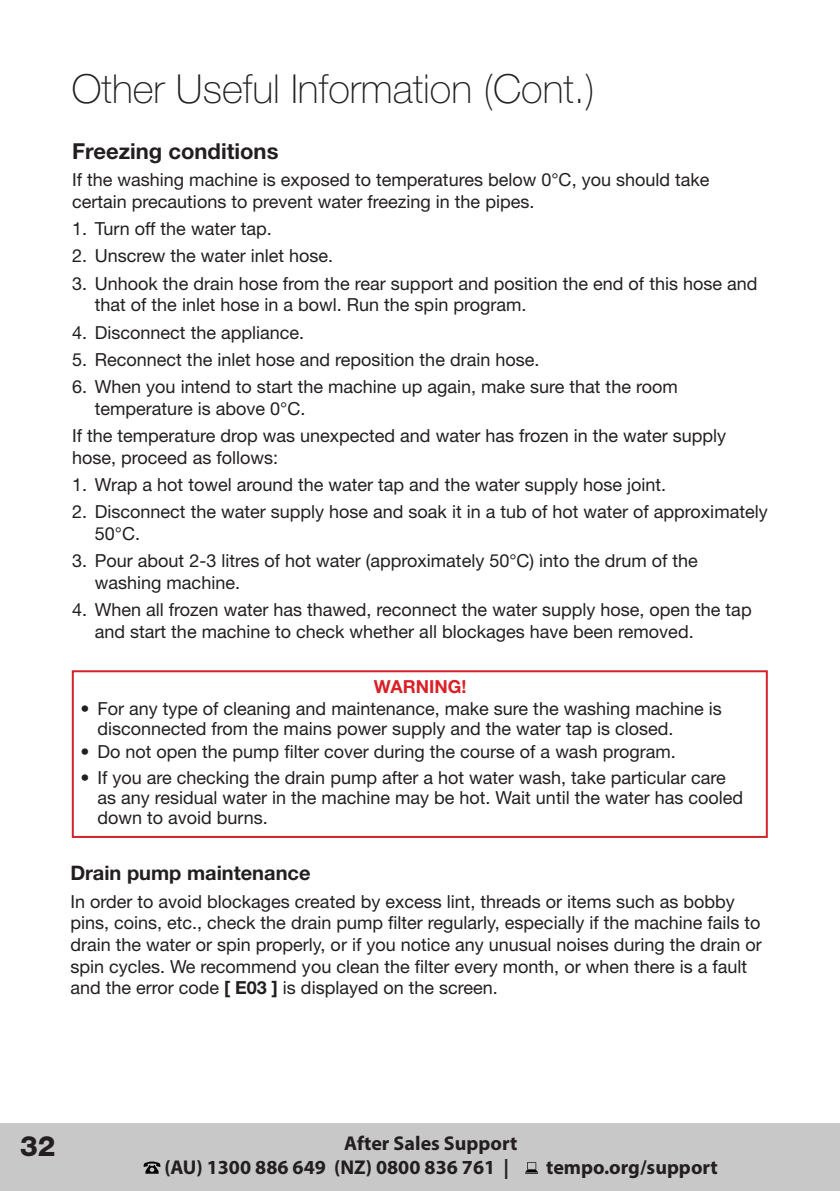
<style>
.page{position:relative;width:840px;height:1191px;background:#fff}
.page>*{position:absolute;margin:0;border:0;box-sizing:border-box;transform-origin:0 0}
.Big_Heading{font:100 40px "Helvetica Neue";color:#231f20}
.t1{font:800 28px "Helvetica Neue";color:#231f20}
.t2{font:700 22px "Helvetica Neue";color:#231f20}
.t3{font:700 20px/24px "Myriad Pro";color:#231f20}
.Sub_Sub_heading_-_sm{font:700 20px "Helvetica Neue";color:#231f20}
.Sub_Sub_heading_-_sm-2{font:18px/21.6px "Helvetica Neue";color:#231f20}
.body{font:700 18px "Helvetica Neue";color:#da2128}
.s1{font-weight:700}
</style>
<div class="page">
<div style="left:0;top:1123px;width:839px;height:68px;background:#c8c8c9"></div>
<svg style="left:143px;top:1161px;width:17px;height:12px"></svg>
<svg style="left:525px;top:1162px;width:13px;height:11px"></svg>
<div style="left:72px;top:670px;width:695px;height:168px;border:2px solid #d1232a"></div>
<p class="Big_Heading" style="left:72px;top:66px;width:524px">Other Useful Information (Cont.)</p>
<p class="t2" style="left:72px;top:137px;width:208px">Freezing conditions</p>
<p class="Sub_Sub_heading_-_sm-2" style="left:72px;top:169px;width:638px">If the washing machine is exposed to temperatures below 0°C, you should take certain precautions to prevent water freezing in the pipes.</p>
<p class="Sub_Sub_heading_-_sm-2" style="left:72px;top:218px;width:201px">1. Turn off the water tap.</p>
<p class="Sub_Sub_heading_-_sm-2" style="left:72px;top:245px;width:262px">2. Unscrew the water inlet hose.</p>
<p class="Sub_Sub_heading_-_sm-2" style="left:95px;top:272px;width:663px;text-indent:-23px">3. Unhook the drain hose from the rear support and position the end of this hose and that of the inlet hose in a bowl. Run the spin program.</p>
<p class="Sub_Sub_heading_-_sm-2" style="left:72px;top:321px;width:233px">4. Disconnect the appliance.</p>
<p class="Sub_Sub_heading_-_sm-2" style="left:72px;top:348px;width:468px">5. Reconnect the inlet hose and reposition the drain hose.</p>
<p class="Sub_Sub_heading_-_sm-2" style="left:95px;top:376px;width:584px;text-indent:-23px">6. When you intend to start the machine up again, make sure that the room temperature is above 0°C.</p>
<p class="Sub_Sub_heading_-_sm-2" style="left:72px;top:424px;width:655px">If the temperature drop was unexpected and water has frozen in the water supply hose, proceed as follows:</p>
<p class="Sub_Sub_heading_-_sm-2" style="left:72px;top:473px;width:595px">1. Wrap a hot towel around the water tap and the water supply hose joint.</p>
<p class="Sub_Sub_heading_-_sm-2" style="left:95px;top:501px;width:674px;text-indent:-23px">2. Disconnect the water supply hose and soak it in a tub of hot water of approximately<br>50°C.</p>
<p class="Sub_Sub_heading_-_sm-2" style="left:95px;top:549px;width:604px;text-indent:-23px">3. Pour about 2-3 litres of hot water (approximately 50°C) into the drum of the washing machine.</p>
<p class="Sub_Sub_heading_-_sm-2" style="left:95px;top:598px;width:658px;text-indent:-23px">4. When all frozen water has thawed, reconnect the water supply hose, open the tap and start the machine to check whether all blockages have been removed.</p>
<p class="body" style="left:373px;top:675px;width:94px">WARNING!</p>
<p class="Sub_Sub_heading_-_sm-2" style="left:97px;top:699px;width:625px;line-height:20px;text-indent:-17px">• For any type of cleaning and maintenance, make sure the washing machine is disconnected from the mains power supply and the water tap is closed.</p>
<p class="Sub_Sub_heading_-_sm-2" style="left:80px;top:741px;width:596px">• Do not open the pump filter cover during the course of a wash program.</p>
<p class="Sub_Sub_heading_-_sm-2" style="left:97px;top:767px;width:647px;line-height:20px;text-indent:-17px">• If you are checking the drain pump after a hot water wash, take particular care as any residual water in the machine may be hot. Wait until the water has cooled down to avoid burns.</p>
<p class="Sub_Sub_heading_-_sm" style="left:70px;top:861px;width:241px">Drain pump maintenance</p>
<p class="Sub_Sub_heading_-_sm-2" style="left:70px;top:890px;width:692px">In order to avoid blockages created by excess lint, threads or items such as bobby pins, coins, etc., check the drain pump filter regularly, especially if the machine fails to drain the water or spin properly, or if you notice any unusual noises during the drain or spin cycles. We recommend you clean the filter every month, or when there is a fault and the error code <span class="s1">[ E03 ]</span> is displayed on the screen.</p>
<h2 class="t1" style="left:20px;top:1129px;width:37px">32</h2>
<p class="t3" style="left:164px;top:1130px;width:354px;text-indent:180px">After Sales Support (AU) 1300 886 649 (NZ) 0800 836 761 |</p>
<p class="t3" style="left:546px;top:1154px;width:173px">tempo.org/support</p>
</div>
